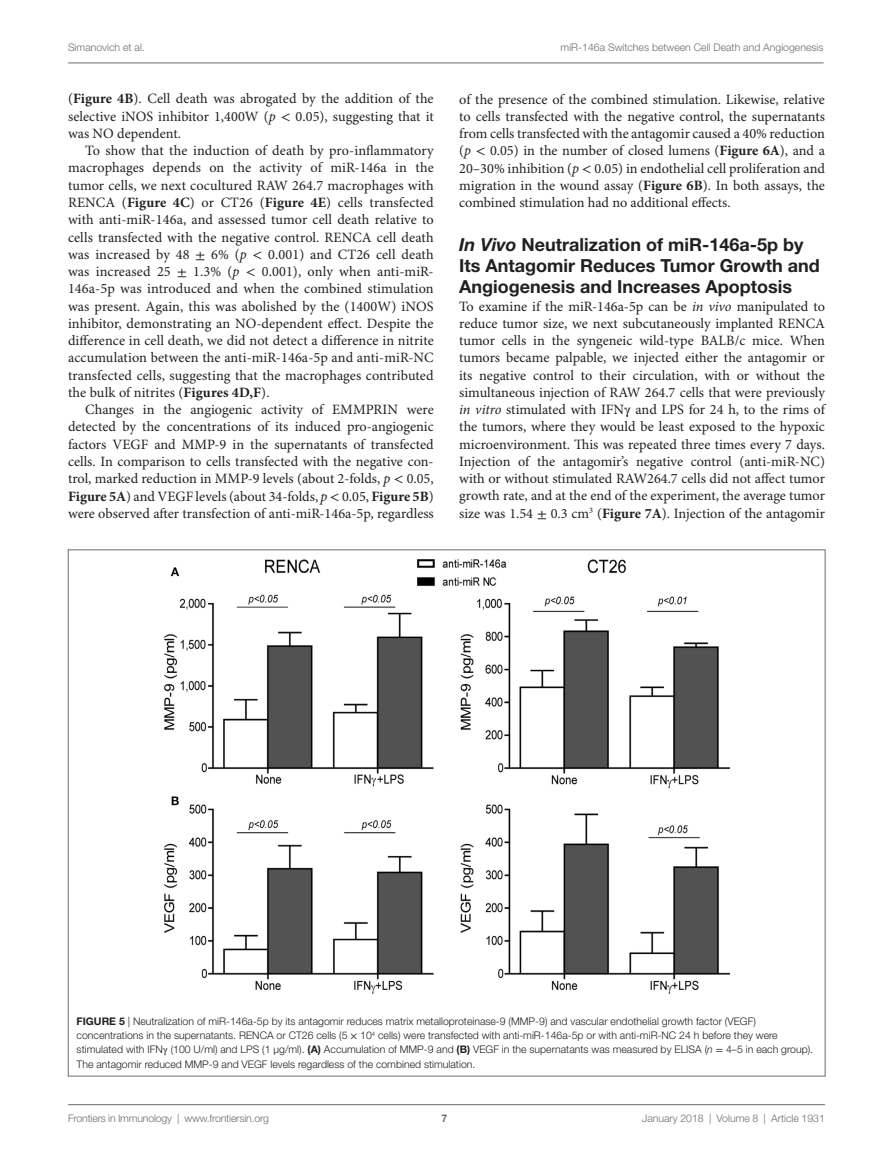
<style>
.page{position:relative;width:893px;height:1170px;background:#fff}
.page>*{position:absolute;margin:0;border:0;box-sizing:border-box;transform-origin:0 0}
.t1{font:700 18px/21px "Helvetica Neue LT Std";color:#231f20}
.t2{font:14.25px/17.2px "Minion Pro";color:#231f20;text-align:justify}
.t3{font:300 10.5px/14.2px "Helvetica Neue LT Std";color:#231f20}
.t4{font:300 10.5px "Helvetica Neue LT Std";color:#6c6d70}
.t5{font:700 10.5px "Helvetica Neue LT Std";color:#6c6d70}
.s1{font-weight:700}
.s2{font-style:italic}
.s3{font-family:"STIX General"}
.s4{font-family:"STIX General";font-weight:400}
</style>
<div class="page">
<img style="left:164px;top:559px;width:566px;height:435px">
<hr style="left:68px;top:1104px;width:757px;height:1px;background:#6c6d70">
<hr style="left:68px;top:63px;width:755px;height:1px;background:#6c6d70">
<p class="t4" style="left:68px;top:41px;width:78px">Simanovich et al.</p>
<p class="t4" style="left:561px;top:41px;width:264px">miR-146a Switches between Cell Death and Angiogenesis</p>
<p class="t2" style="left:68px;top:91px;width:367px">(<span class="s1">Figure 4B</span>). Cell death was abrogated by the addition of the selective iNOS inhibitor 1,400W (<span class="s2">p</span> <span class="s3">&lt;</span> 0.05), suggesting that it was NO dependent.</p>
<p class="t2" style="left:68px;top:143px;width:367px;text-indent:17px">To show that the induction of death by pro-inflammatory macrophages depends on the activity of miR-146a in the tumor cells, we next cocultured RAW 264.7 macrophages with RENCA (<span class="s1">Figure 4C</span>) or CT26 (<span class="s1">Figure 4E</span>) cells transfected with anti-miR-146a, and assessed tumor cell death relative to cells transfected with the negative control. RENCA cell death was increased by 48 <span class="s3">±</span> 6% (<span class="s2">p</span> <span class="s3">&lt;</span> 0.001) and CT26 cell death was increased 25 <span class="s3">±</span> 1.3% (<span class="s2">p</span> <span class="s3">&lt;</span> 0.001), only when anti-miR-146a-5p was introduced and when the combined stimulation was present. Again, this was abolished by the (1400W) iNOS inhibitor, demonstrating an NO-dependent effect. Despite the difference in cell death, we did not detect a difference in nitrite accumulation between the anti-miR-146a-5p and anti-miR-NC transfected cells, suggesting that the macrophages contributed the bulk of nitrites (<span class="s1">Figures 4D,F</span>).</p>
<p class="t2" style="left:68px;top:401px;width:367px;text-indent:17px">Changes in the angiogenic activity of EMMPRIN were detected by the concentrations of its induced pro-angiogenic factors VEGF and MMP-9 in the supernatants of transfected cells. In comparison to cells transfected with the negative con&shy;trol, marked reduction in MMP-9 levels (about 2-folds, <span class="s2">p</span> <span class="s3">&lt;</span> 0.05, <span class="s1">Figure 5A</span>) and VEGF levels (about 34-folds, <span class="s2">p</span> <span class="s3">&lt;</span> 0.05, <span class="s1">Figure 5B</span>) were observed after transfection of anti-miR-146a-5p, regardless</p>
<p class="t2" style="left:459px;top:91px;width:367px">of the presence of the combined stimulation. Likewise, relative to cells transfected with the negative control, the supernatants from cells transfected with the antagomir caused a 40% reduction (<span class="s2">p</span> <span class="s3">&lt;</span> 0.05) in the number of closed lumens (<span class="s1">Figure 6A</span>), and a 20–30% inhibition (<span class="s2">p</span> <span class="s3">&lt;</span> 0.05) in endothelial cell proliferation and migration in the wound assay (<span class="s1">Figure 6B</span>). In both assays, the combined stimulation had no additional effects.</p>
<p class="t1" style="left:459px;top:234px;width:362px"><span class="s2">In Vivo</span> Neutralization of miR-146a-5p by<br>Its Antagomir Reduces Tumor Growth and<br>Angiogenesis and Increases Apoptosis</p>
<p class="t2" style="left:459px;top:298px;width:367px">To examine if the miR-146a-5p can be <span class="s2">in vivo</span> manipulated to reduce tumor size, we next subcutaneously implanted RENCA tumor cells in the syngeneic wild-type BALB/c mice. When tumors became palpable, we injected either the antagomir or its negative control to their circulation, with or without the simultaneous injection of RAW 264.7 cells that were previously <span class="s2">in vitro</span> stimulated with IFN<span class="s3">γ</span> and LPS for 24 h, to the rims of the tumors, where they would be least exposed to the hypoxic microenvironment. This was repeated three times every 7 days.<br>Injection of the antagomir’s negative control (anti-miR-NC) with or without stimulated RAW264.7 cells did not affect tumor growth rate, and at the end of the experiment, the average tumor size was 1.54 <span class="s3">±</span> 0.3 cm<sup>3</sup> (<span class="s1">Figure 7A</span>). Injection of the antagomir</p>
<p class="t3" style="left:77px;top:1013px;width:738px"><span class="s1">Figure 5</span> | Neutralization of miR-146a-5p by its antagomir reduces matrix metalloproteinase-9 (MMP-9) and vascular endothelial growth factor (VEGF) concentrations in the supernatants. RENCA or CT26 cells (5 <span class="s4">×</span> 10<sup>4</sup> cells) were transfected with anti-miR-146a-5p or with anti-miR-NC 24 h before they were stimulated with IFN<span class="s4">γ</span> (100 U/ml) and LPS (1 µg/ml). <span class="s1">(A)</span> Accumulation of MMP-9 and <span class="s1">(B)</span> VEGF in the supernatants was measured by ELISA (<span class="s2">n</span> <span class="s4">=</span> 4–5 in each group).<br>The antagomir reduced MMP-9 and VEGF levels regardless of the combined stimulation.</p>
<p class="t4" style="left:68px;top:1111px;width:203px">Frontiers in Immunology | www.frontiersin.org</p>
<p class="t4" style="left:642px;top:1111px;width:184px">January 2018 | Volume 8 | Article 1931</p>
<p class="t5" style="left:441px;top:1111px;width:7px">7</p>
</div>
